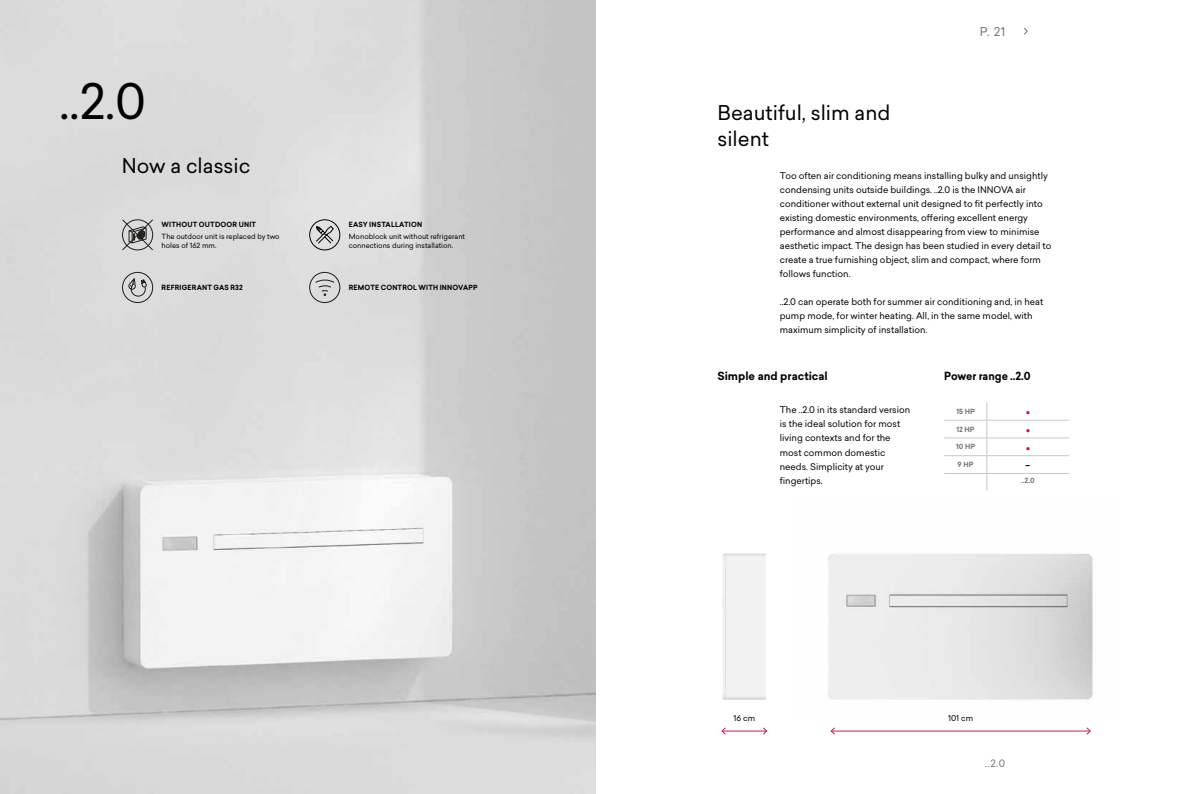
<style>
.page{position:relative;width:1191px;height:794px;background:#fff}
.page>*{position:absolute;margin:0;border:0;box-sizing:border-box;transform-origin:0 0}
.t1{font:48px "Sailec";color:#000}
.t2{font:20px/26px "Sailec";color:#000}
.t3{font:700 13px "Sailec";color:#b82554}
.t4{font:13px "Sailec";color:#000}
.t5{font:12px "Sailec";color:#76777a}
.t6{font:700 11px "Sailec";color:#000}
.t7{font:700 11px "Sailec";color:#000;scale:.95 1}
.t8{font:10px "Sailec";color:#76777a}
.t9{font:9px/14px "Sailec";color:#000}
.t10{font:8px "Sailec";color:#000}
.t11{font:7px/9px "Sailec";color:#000}
.t12{font:700 7px "Sailec";letter-spacing:.025em;color:#000;scale:.95 1}
.t13{font:700 7px "Sailec";color:#74777b}
</style>
<div class="page">
<svg style="left:1024px;top:27px;width:4px;height:8px"></svg>
<img style="left:0;top:0;width:595px;height:794px">
<svg style="left:122px;top:219px;width:31px;height:32px"></svg>
<div style="left:309px;top:219px;width:31px;height:31px;border:1px solid #010101;border-radius:50%"></div>
<svg style="left:315px;top:226px;width:19px;height:18px"></svg>
<div style="left:122px;top:272px;width:31px;height:31px;border:1px solid #1d1d1b;border-radius:50%"></div>
<svg style="left:128px;top:277px;width:19px;height:20px"></svg>
<div style="left:309px;top:272px;width:31px;height:31px;border:1px solid #1d1d1b;border-radius:50%"></div>
<svg style="left:315px;top:279px;width:20px;height:17px"></svg>
<img style="left:828px;top:554px;width:265px;height:146px">
<img style="left:722px;top:553px;width:44px;height:147px">
<hr style="left:831px;top:731px;width:259px;height:1px;background:#b82554">
<svg style="left:830px;top:727px;width:5px;height:8px"></svg>
<svg style="left:1086px;top:727px;width:5px;height:8px"></svg>
<hr style="left:722px;top:731px;width:44px;height:1px;background:#b82554">
<svg style="left:721px;top:727px;width:5px;height:8px"></svg>
<svg style="left:762px;top:727px;width:5px;height:8px"></svg>
<hr style="left:944px;top:420px;width:42px;height:1px;background:#c5c7c8">
<hr style="left:987px;top:420px;width:82px;height:1px;background:#c5c7c8">
<hr style="left:944px;top:438px;width:42px;height:1px;background:#c5c7c8">
<hr style="left:987px;top:438px;width:82px;height:1px;background:#c5c7c8">
<hr style="left:944px;top:455px;width:42px;height:1px;background:#c5c7c8">
<hr style="left:987px;top:455px;width:82px;height:1px;background:#c5c7c8">
<hr style="left:944px;top:473px;width:42px;height:1px;background:#c5c7c8">
<hr style="left:986px;top:473px;width:83px;height:1px;background:#c5c7c8">
<svg style="left:986px;top:402px;width:1px;height:88px"></svg>
<h1 class="t1" style="left:60px;top:68px;width:88px">..2.0</h1>
<h2 class="t2" style="left:122px;top:152px;width:130px">Now a classic</h2>
<p class="t12" style="left:162px;top:219px;width:101px">WITHOUT OUTDOOR UNIT</p>
<p class="t11" style="left:162px;top:232px;width:120px">The outdoor unit is replaced by two holes of 162 mm.</p>
<p class="t12" style="left:349px;top:219px;width:79px">EASY INSTALLATION</p>
<p class="t11" style="left:349px;top:232px;width:118px">Monoblock unit without refrigerant connections during installation.</p>
<p class="t12" style="left:162px;top:282px;width:87px">REFRIGERANT GAS R32</p>
<p class="t12" style="left:349px;top:282px;width:137px">REMOTE CONTROL WITH INNOVAPP</p>
<h2 class="t2" style="left:717px;top:100px;width:175px">Beautiful, slim and silent</h2>
<h3 class="t5" style="left:980px;top:23px;width:27px">P. 21</h3>
<p class="t9" style="left:780px;top:168px;width:273px">Too often air conditioning means installing bulky and unsightly condensing units outside buildings. ..2.0 is the INNOVA air conditioner without external unit designed to fit perfectly into existing domestic environments, offering excellent energy performance and almost disappearing from view to minimise aesthetic impact. The design has been studied in every detail to create a true furnishing object, slim and compact, where form follows function.</p>
<p class="t9" style="left:780px;top:294px;width:265px">..2.0 can operate both for summer air conditioning and, in heat pump mode, for winter heating. All, in the same model, with maximum simplicity of installation.</p>
<p class="t6" style="left:717px;top:368px;width:112px">Simple and practical</p>
<p class="t9" style="left:780px;top:403px;width:132px">The ..2.0 in its standard version is the ideal solution for most living contexts and for the most common domestic needs. Simplicity at your fingertips.</p>
<p class="t7" style="left:944px;top:368px;width:92px">Power range ..2.0</p>
<p class="t13" style="left:956px;top:406px;width:20px">15 HP</p>
<h3 class="t3" style="left:1025px;top:402px;width:6px">•</h3>
<p class="t13" style="left:956px;top:424px;width:20px">12 HP</p>
<h3 class="t3" style="left:1025px;top:420px;width:6px">•</h3>
<p class="t13" style="left:956px;top:442px;width:20px">10 HP</p>
<h3 class="t3" style="left:1025px;top:438px;width:6px">•</h3>
<p class="t13" style="left:957px;top:459px;width:17px">9 HP</p>
<h3 class="t4" style="left:1025px;top:455px;width:7px">-</h3>
<p class="t13" style="left:1021px;top:475px;width:15px">..2.0</p>
<p class="t10" style="left:733px;top:712px;width:23px">16 cm</p>
<p class="t10" style="left:948px;top:712px;width:27px">101 cm</p>
<p class="t8" style="left:985px;top:756px;width:22px">..2.0</p>
</div>
